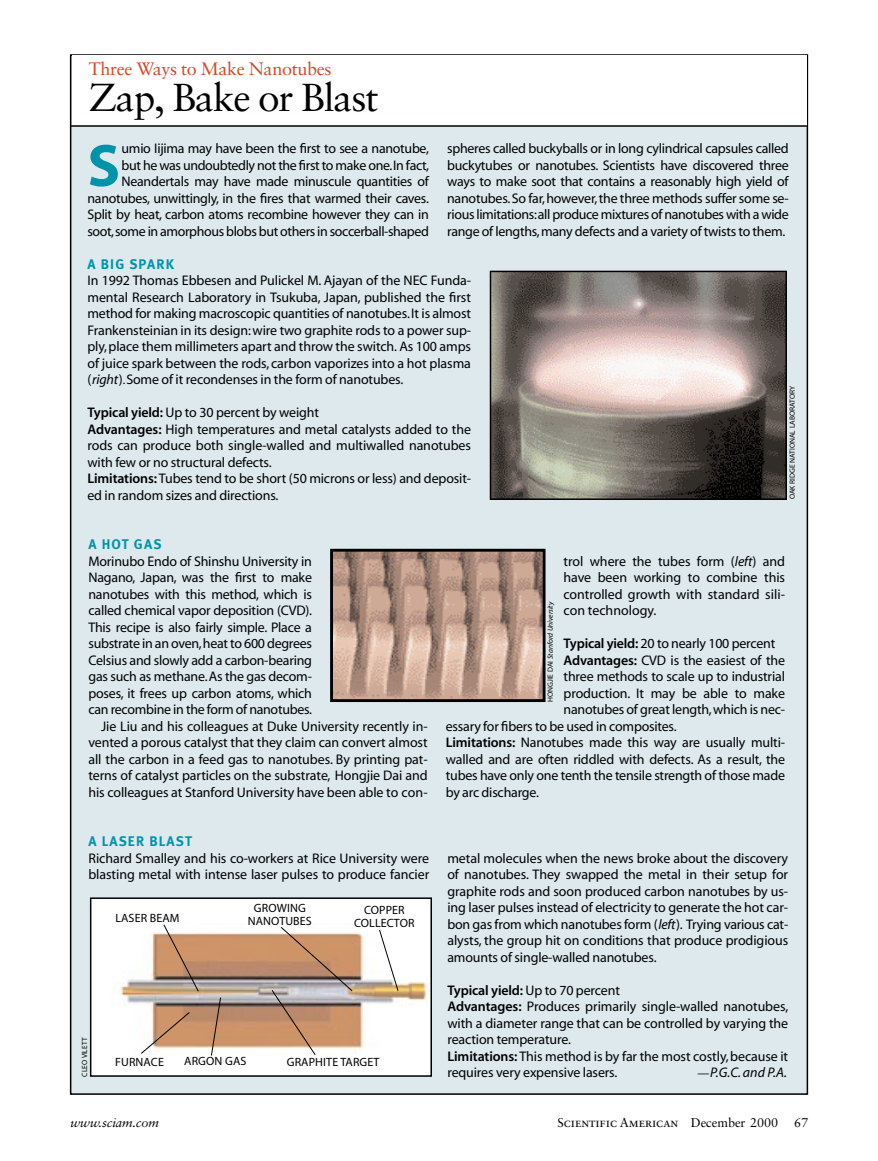
<style>
.page{position:relative;width:878px;height:1161px;background:#fff}
.page>*{position:absolute;margin:0;border:0;box-sizing:border-box;transform-origin:0 0}
.t1{font:60.3px "Myriad MM 700 600";color:#0093aa}
.t2{font:39px "Sabon";letter-spacing:-.035em;color:#000}
.t3{font:18px "Sabon";letter-spacing:-.015em;color:#d44623}
.t4{font:13.95px/16.5px "Myriad MM 400 600";letter-spacing:-.01em;color:#000;text-align:justify}
.t5{font:700 13.95px "Meta";letter-spacing:.085em;color:#0093aa}
.t6{font:13.95px "Myriad MM 565 600";letter-spacing:-.01em;color:#000}
.t7{font:13.95px "Myriad MM It 400 600";color:#000}
.t8{font:12.75px "Sabon Roman SC";letter-spacing:-.005em;color:#000}
.t9{font:italic 12.75px "Sabon";letter-spacing:-.01em;color:#000}
.t10{font:12px/12.8px "Myriad MM 400 600";letter-spacing:.01em;color:#000;text-align:center}
.t11{font:7.5px "Myriad MM 400 600";color:#000}
.t12{font:7.5px "Myriad MM It 400 600";color:#000}
.s1{font-family:"Myriad MM It 400 600"}
.s2{font-size:12px}
.s3{font-family:"Myriad MM 565 600"}
.s4{font-family:"Myriad MM 400 600"}
.s5{font-family:"Myriad MM 400 600";font-size:12px}
.s6{font-family:"Sabon"}
</style>
<div class="page">
<div style="left:71px;top:55px;width:736px;height:1039px;background:#dde9ed"></div>
<img style="left:492px;top:274px;width:291px;height:223px">
<div style="left:489px;top:271px;width:297px;height:229px;border:2px solid #000"></div>
<div style="left:72px;top:56px;width:734px;height:70px;background:#fff"></div>
<div style="left:91px;top:898px;width:340px;height:178px;background:#fff"></div>
<img style="left:120px;top:932px;width:309px;height:119px">
<div style="left:90px;top:897px;width:342px;height:180px;border:2px solid #000"></div>
<img style="left:334px;top:553px;width:207px;height:145px">
<div style="left:330px;top:549px;width:215px;height:153px;border:3px solid #000"></div>
<hr style="left:71px;top:125px;width:736px;height:2px;background:#000">
<svg style="left:211px;top:997px;width:10px;height:59px"></svg>
<svg style="left:140px;top:1012px;width:50px;height:42px"></svg>
<svg style="left:379px;top:930px;width:20px;height:62px"></svg>
<svg style="left:271px;top:927px;width:82px;height:128px;background:#c19d85"></svg>
<svg style="left:163px;top:924px;width:36px;height:68px;background:#c19c81"></svg>
<p class="t3" style="left:89px;top:62px;width:244px">Three Ways to Make Nanotubes</p>
<h2 class="t2" style="left:89px;top:83px;width:291px">Zap, Bake or Blast</h2>
<p class="t4" style="left:87px;top:141px;width:343px;text-align:right">umio Iijima may have been the first to see a nanotube,<br>but he was undoubtedly not the first to make one.In fact, Neandertals may have made minuscule quantities of nanotubes, unwittingly, in the fires that warmed their caves.<br>Split by heat, carbon atoms recombine however they can in soot,some in amorphous blobs but others in soccerball-shaped</p>
<p class="t4" style="left:447px;top:141px;width:343px">spheres called buckyballs or in long cylindrical capsules called buckytubes or nanotubes. Scientists have discovered three ways to make soot that contains a reasonably high yield of nanotubes.So far,however,the three methods suffer some se&shy;rious limitations:all produce mixtures of nanotubes with a wide range of lengths,many defects and a variety of twists to them.</p>
<h1 class="t1" style="left:87px;top:143px;width:34px">S</h1>
<p class="t5" style="left:87px;top:259px;width:88px">A BIG SPARK</p>
<p class="t4" style="left:87px;top:273px;width:385px">In 1992 Thomas Ebbesen and Pulickel M. Ajayan of the NEC Funda&shy;mental Research Laboratory in Tsukuba, Japan, published the first method for making macroscopic quantities of nanotubes.It is almost Frankensteinian in its design: wire two graphite rods to a power sup&shy;ply, place them millimeters apart and throw the switch. As 100 amps of juice spark between the rods, carbon vaporizes into a hot plasma (<span class="s1">right</span>)<span class="s2">.</span>Some of it recondenses in the form of nanotubes.</p>
<p class="t4" style="left:87px;top:405px;width:385px;text-align:left"><span class="s3">Typical yield:</span> Up to 30 percent by weight<br><span class="s3">Advantages:</span> High temperatures and metal catalysts added to the rods can produce both single-walled and multiwalled nanotubes with few or no structural defects.<br><span class="s3">Limitations:</span> Tubes tend to be short (50 microns or less) and deposit&shy;ed in random sizes and directions.</p>
<p class="t11" style="left:789px;top:499px;width:115px;rotate:-90deg">OAK RIDGE NATIONAL LABORATORY</p>
<p class="t5" style="left:88px;top:539px;width:75px">A HOT GAS</p>
<p class="t4" style="left:88px;top:554px;width:225px">Morinubo Endo of Shinshu University in</p>
<p class="t4" style="left:88px;top:570px;width:225px">Nagano, Japan, was the first to make</p>
<p class="t4" style="left:88px;top:587px;width:225px">nanotubes with this method, which is</p>
<p class="t4" style="left:88px;top:603px;width:225px">called chemical vapor deposition (CVD).</p>
<p class="t4" style="left:88px;top:620px;width:225px">This recipe is also fairly simple. Place a</p>
<p class="t4" style="left:88px;top:636px;width:225px">substrate in an oven,heat to 600 degrees</p>
<p class="t4" style="left:88px;top:653px;width:225px">Celsius and slowly add a carbon-bearing</p>
<p class="t4" style="left:88px;top:669px;width:225px">gas such as methane.As the gas decom-</p>
<p class="t4" style="left:88px;top:686px;width:225px">poses, it frees up carbon atoms, which</p>
<p class="t4" style="left:88px;top:702px;width:225px">can recombine in the form of nanotubes.</p>
<p class="t4" style="left:101px;top:719px;width:328px">Jie Liu and his colleagues at Duke University recently in-</p>
<p class="t4" style="left:88px;top:735px;width:341px">vented a porous catalyst that they claim can convert almost</p>
<p class="t4" style="left:88px;top:752px;width:341px">all the carbon in a feed gas to nanotubes. By printing pat-</p>
<p class="t4" style="left:88px;top:768px;width:341px">terns of catalyst particles on the substrate, Hongjie Dai and</p>
<p class="t4" style="left:88px;top:785px;width:341px">his colleagues at Stanford University have been able to con-</p>
<p class="t4" style="left:563px;top:554px;width:223px">trol where the tubes form (<span class="s1">left</span>) and have been working to combine this controlled growth with standard sili&shy;con technology.</p>
<p class="t4" style="left:563px;top:636px;width:213px"><span class="s3">Typical yield:</span> 20 to nearly 100 percent</p>
<p class="t4" style="left:563px;top:653px;width:223px"><span class="s3">Advantages:</span> CVD is the easiest of the</p>
<p class="t4" style="left:563px;top:669px;width:223px">three methods to scale up to industrial</p>
<p class="t4" style="left:563px;top:686px;width:223px">production. It may be able to make</p>
<p class="t4" style="left:563px;top:702px;width:223px">nanotubes of great length,which is nec-</p>
<p class="t4" style="left:446px;top:719px;width:232px">essary for fibers to be used in composites.</p>
<p class="t4" style="left:446px;top:735px;width:341px"><span class="s3">Limitations:</span> Nanotubes made this way are usually multi-</p>
<p class="t4" style="left:446px;top:752px;width:341px">walled and are often riddled with defects. As a result, the</p>
<p class="t4" style="left:446px;top:768px;width:341px">tubes have only one tenth the tensile strength of those made</p>
<p class="t4" style="left:446px;top:785px;width:95px">by arc discharge.</p>
<p class="t12" style="left:547px;top:702px;width:102px;rotate:-90deg"><span class="s4">HONGJIE DAI</span> Stanford University</p>
<p class="t5" style="left:88px;top:836px;width:105px">A LASER BLAST</p>
<p class="t4" style="left:88px;top:851px;width:342px">Richard Smalley and his co-workers at Rice University were blasting metal with intense laser pulses to produce fancier</p>
<p class="t4" style="left:447px;top:851px;width:342px">metal molecules when the news broke about the discovery of nanotubes. They swapped the metal in their setup for graphite rods and soon produced carbon nanotubes by us&shy;ing laser pulses instead of electricity to generate the hot car&shy;bon gas from which nanotubes form (<span class="s1">left</span>). Trying various cat&shy;alysts, the group hit on conditions that produce prodigious amounts of single-walled nanotubes.</p>
<p class="t6" style="left:447px;top:985px;width:174px">Typical yield: <span class="s4">Up to 70 percent</span></p>
<p class="t4" style="left:447px;top:999px;width:342px;text-align:left"><span class="s3">Advantages:</span> Produces primarily single-walled nanotubes, with a diameter range that can be controlled by varying the reaction temperature.<br><span class="s3">Limitations:</span> This method is by far the most costly, because it requires very expensive lasers.</p>
<p class="t10" style="left:248px;top:903px;width:66px">GROWING<br>NANOTUBES</p>
<p class="t10" style="left:354px;top:905px;width:62px">COPPER<br>COLLECTOR</p>
<p class="t10" style="left:115px;top:912px;width:66px">LASER BEAM</p>
<p class="t11" style="left:82px;top:1077px;width:41px;rotate:-90deg">CLEO VILETT</p>
<p class="t10" style="left:184px;top:1056px;width:64px">ARGON GAS</p>
<p class="t10" style="left:287px;top:1057px;width:94px">GRAPHITE TARGET</p>
<p class="t10" style="left:115px;top:1056px;width:50px">FURNACE</p>
<p class="t7" style="left:697px;top:1067px;width:91px"><span class="s5">—</span>P.G.C. and P.A.</p>
<p class="t9" style="left:70px;top:1116px;width:90px">www.sciam.com</p>
<p class="t8" style="left:557px;top:1115px;width:252px">Scientific American <span class="s6">December 2000 67</span></p>
</div>
